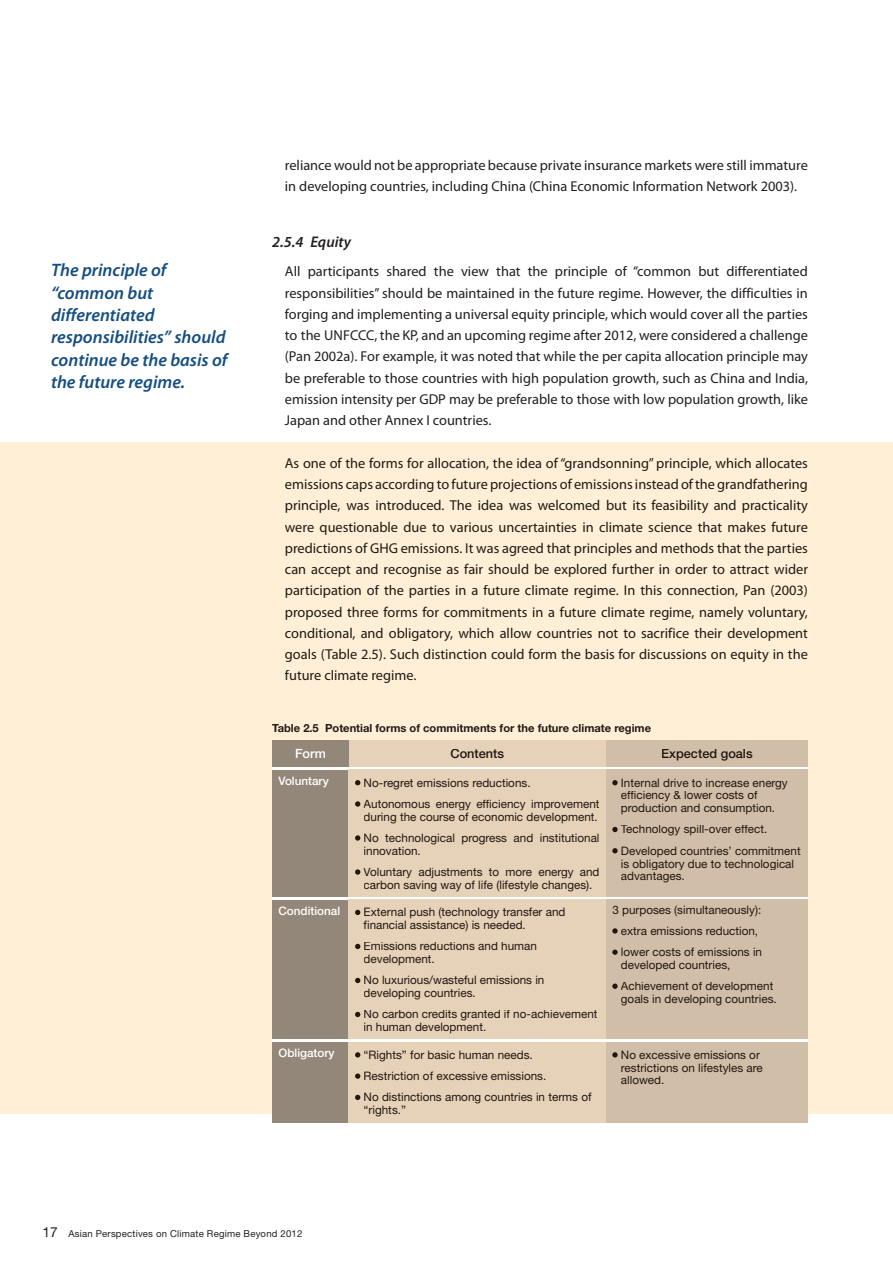
<style>
.page{position:relative;width:893px;height:1263px;background:#fff}
.page>*{position:absolute;margin:0;border:0;box-sizing:border-box;transform-origin:0 0}
.t1{font:italic 600 18px/22.4px "Myriad Pro";color:#144e82}
.t2{font:italic 600 15.45px "Myriad Pro";color:#231f20}
.t3{font:14.4px/21.3px "Myriad Pro";color:#211a14;text-align:justify}
.t4{font:14.4px/21.3px "Myriad Pro";color:#231f20}
.t5{font:500 12.75px "Helvetica Neue";color:#21170f}
.t6{font:500 12.75px "Helvetica Neue";color:#fff}
.t7{font:11.7px/21.3px "Helvetica Neue";color:#21170f}
.t8{font:500 11.7px "Helvetica Neue";color:#fff}
.t9{font:700 11.1px "Helvetica Neue";color:#211a14}
.t10{font:9.6px "Helvetica Neue";letter-spacing:.02em;color:#231f20}
.s1{font-size:13.8px}
</style>
<div class="page">
<div style="left:0;top:442px;width:893px;height:672px;background:#feefd6"></div>
<div style="left:272px;top:899px;width:77px;height:141px;background:#938779"></div>
<div style="left:606px;top:740px;width:202px;height:27px;background:#d1bea9"></div>
<div style="left:349px;top:740px;width:257px;height:27px;background:#e6d1b9"></div>
<div style="left:272px;top:770px;width:77px;height:127px;background:#938779"></div>
<div style="left:272px;top:740px;width:77px;height:27px;background:#938779"></div>
<hr style="left:272px;top:767px;width:536px;height:3px;background:#fff">
<div style="left:349px;top:770px;width:257px;height:127px;background:#e6d1b9"></div>
<div style="left:606px;top:770px;width:202px;height:127px;background:#d1bea9"></div>
<svg style="left:355px;top:780px;width:5px;height:5px"></svg>
<svg style="left:355px;top:801px;width:6px;height:6px"></svg>
<svg style="left:355px;top:835px;width:5px;height:6px"></svg>
<svg style="left:355px;top:869px;width:6px;height:6px"></svg>
<svg style="left:612px;top:780px;width:6px;height:5px"></svg>
<svg style="left:612px;top:827px;width:6px;height:5px"></svg>
<svg style="left:612px;top:848px;width:6px;height:5px"></svg>
<hr style="left:272px;top:897px;width:536px;height:2px;background:#fff">
<div style="left:349px;top:899px;width:257px;height:141px;background:#e6d1b9"></div>
<div style="left:606px;top:899px;width:202px;height:141px;background:#d1bea9"></div>
<svg style="left:355px;top:910px;width:5px;height:5px"></svg>
<svg style="left:355px;top:944px;width:5px;height:5px"></svg>
<svg style="left:355px;top:978px;width:5px;height:5px"></svg>
<svg style="left:355px;top:1012px;width:5px;height:5px"></svg>
<svg style="left:612px;top:928px;width:6px;height:5px"></svg>
<svg style="left:612px;top:949px;width:6px;height:6px"></svg>
<svg style="left:612px;top:983px;width:6px;height:6px"></svg>
<div style="left:272px;top:1042px;width:77px;height:81px;background:#938779"></div>
<hr style="left:272px;top:1040px;width:536px;height:2px;background:#fff">
<div style="left:349px;top:1042px;width:257px;height:81px;background:#e6d1b9"></div>
<div style="left:606px;top:1042px;width:202px;height:81px;background:#d1bea9"></div>
<svg style="left:355px;top:1052px;width:5px;height:5px"></svg>
<svg style="left:355px;top:1073px;width:5px;height:6px"></svg>
<svg style="left:355px;top:1095px;width:5px;height:5px"></svg>
<svg style="left:612px;top:1052px;width:6px;height:5px"></svg>
<h1 class="t1" style="left:51px;top:259px;width:178px">The principle of “common but differentiated responsibilities” should continue be the basis of the future regime.</h1>
<p class="t4" style="left:285px;top:155px;width:524px">reliance would not be appropriate because private insurance markets were still immature in developing countries, including China (China Economic Information Network 2003).</p>
<h2 class="t2" style="left:272px;top:232px;width:81px">2.5.4 Equity</h2>
<p class="t4" style="left:285px;top:261px;width:525px;text-align:justify">All participants shared the view that the principle of “common but differentiated responsibilities” should be maintained in the future regime. However, the difficulties in forging and implementing a universal equity principle, which would cover all the parties to the UNFCCC, the KP, and an upcoming regime after 2012, were considered a challenge (Pan 2002a). For example, it was noted that while the per capita allocation principle may be preferable to those countries with high population growth, such as China and India, emission intensity per GDP may be preferable to those with low population growth, like Japan and other Annex I countries.</p>
<p class="t3" style="left:285px;top:453px;width:525px">As one of the forms for allocation, the idea of “grandsonning” principle, which allocates emissions caps according to future projections of emissions instead of the grandfathering principle, was introduced. The idea was welcomed but its feasibility and practicality were questionable due to various uncertainties in climate science that makes future predictions of GHG emissions. It was agreed that principles and methods that the parties can accept and recognise as fair should be explored further in order to attract wider participation of the parties in a future climate regime. In this connection, Pan (2003) proposed three forms for commitments in a future climate regime, namely voluntary, conditional, and obligatory, which allow countries not to sacrifice their development goals (Table 2.5). Such distinction could form the basis for discussions on equity in the future climate regime.</p>
<p class="t9" style="left:272px;top:722px;width:380px">Table 2.5 Potential forms of commitments for the future climate regime</p>
<p class="t6" style="left:295px;top:746px;width:32px">Form</p>
<p class="t5" style="left:450px;top:746px;width:55px">Contents</p>
<p class="t8" style="left:279px;top:774px;width:52px">Voluntary</p>
<p class="t7" style="left:364px;top:772px;width:237px">No-regret emissions reductions.<br>Autonomous energy efficiency improvement</p>
<p class="t7" style="left:364px;top:806px;width:237px">during the course of economic development.<br>No technological progress and institutional</p>
<p class="t7" style="left:364px;top:840px;width:237px">innovation.<br>Voluntary adjustments to more energy and</p>
<p class="t7" style="left:364px;top:874px;width:230px">carbon saving way of life (lifestyle changes).</p>
<p class="t5" style="left:661px;top:746px;width:93px">Expected goals</p>
<p class="t7" style="left:621px;top:776px;width:168px;line-height:12.8px">Internal drive to increase energy efficiency &amp; lower costs of production and consumption.</p>
<p class="t7" style="left:621px;top:818px;width:181px">Technology spill-over effect.<br>Developed countries’ commitment</p>
<p class="t7" style="left:621px;top:857px;width:175px;line-height:12.8px">is obligatory due to technological advantages.</p>
<p class="t8" style="left:279px;top:904px;width:63px">Conditional</p>
<p class="t7" style="left:364px;top:906px;width:203px;line-height:12.8px">External push (technology transfer and financial assistance) is needed.</p>
<p class="t7" style="left:364px;top:940px;width:175px;line-height:12.8px">Emissions reductions and human development.</p>
<p class="t7" style="left:364px;top:974px;width:182px;line-height:12.8px">No luxurious/wasteful emissions in developing countries.</p>
<p class="t7" style="left:364px;top:1008px;width:235px;line-height:12.8px">No carbon credits granted if no-achievement in human development.</p>
<p class="t8" style="left:279px;top:1046px;width:58px">Obligatory</p>
<p class="t7" style="left:364px;top:1044px;width:229px">“Rights” for basic human needs.<br>Restriction of excessive emissions.<br>No distinctions among countries in terms of</p>
<p class="t7" style="left:364px;top:1099px;width:44px">“rights.”</p>
<p class="t7" style="left:621px;top:899px;width:143px;text-indent:-9px">3 purposes (simultaneously): extra emissions reduction, lower costs of emissions in</p>
<p class="t7" style="left:621px;top:954px;width:154px">developed countries,<br>Achievement of development</p>
<p class="t7" style="left:621px;top:988px;width:157px">goals in developing countries.</p>
<p class="t7" style="left:621px;top:1048px;width:143px;line-height:12.8px">No excessive emissions or restrictions on lifestyles are allowed.</p>
<p class="t10" style="left:43px;top:1228px;width:261px"><span class="s1">17</span> Asian Perspectives on Climate Regime Beyond 2012</p>
</div>
